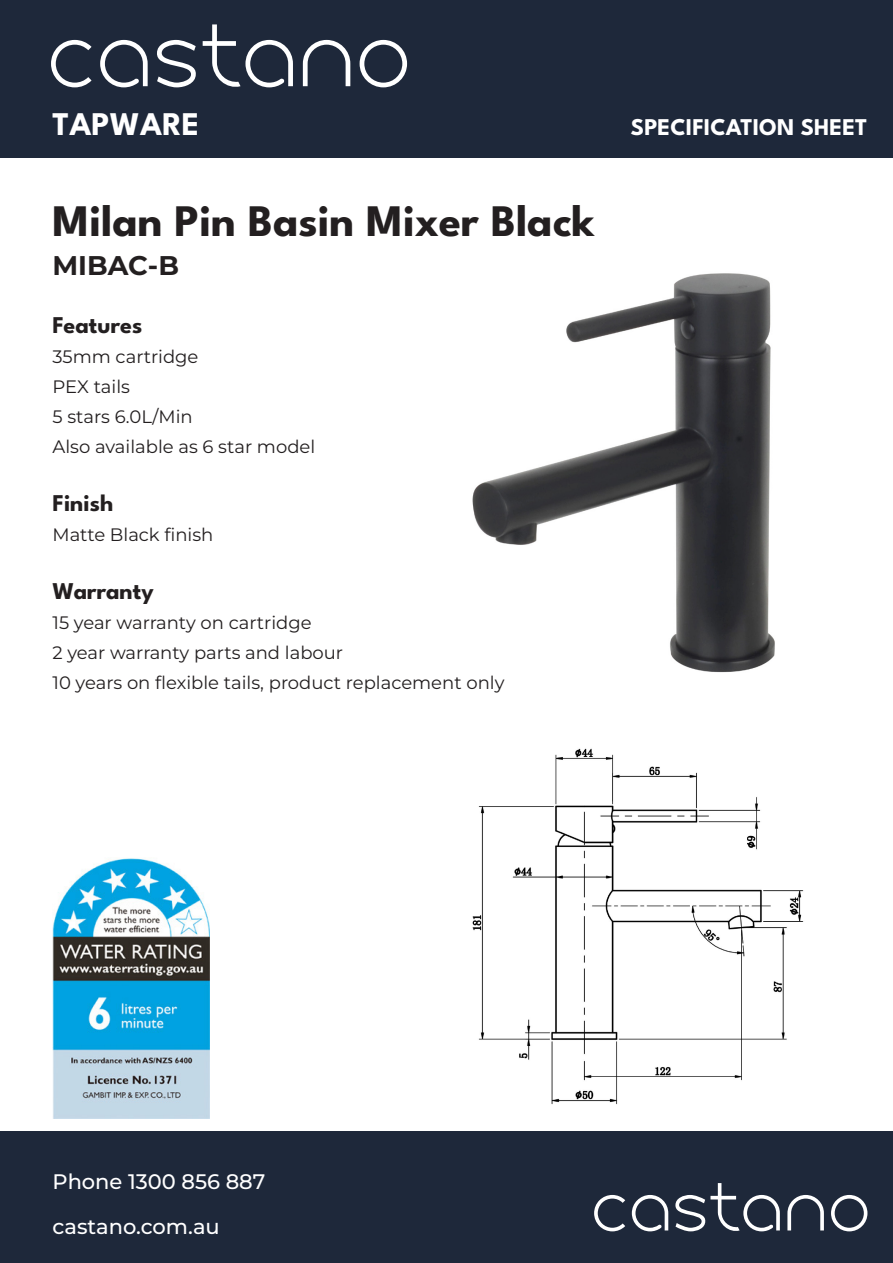
<style>
.page{position:relative;width:893px;height:1263px;background:#fff}
.page>*{position:absolute;margin:0;border:0;box-sizing:border-box;transform-origin:0 0}
.t1{font:700 45px "League Spartan";color:#231f20}
.t2{font:700 33px "League Spartan";color:#fff}
.t3{font:700 27px "Montserrat";color:#231f20}
.t4{font:700 24px "League Spartan";color:#231f20}
.t5{font:700 24px "League Spartan";color:#fff}
.t6{font:500 21px "Montserrat";color:#fff}
.t7{font:18px/30px "Montserrat";color:#231f20}
</style>
<div class="page">
<div style="left:0;top:1131px;width:893px;height:132px;background:#1e283a"></div>
<div style="left:0;top:0;width:893px;height:157px;background:#1e283a"></div>
<svg style="left:51px;top:40px;width:41px;height:47px"></svg>
<svg style="left:100px;top:40px;width:48px;height:47px"></svg>
<svg style="left:157px;top:40px;width:39px;height:47px"></svg>
<svg style="left:203px;top:24px;width:90px;height:64px"></svg>
<svg style="left:303px;top:40px;width:47px;height:46px"></svg>
<svg style="left:360px;top:40px;width:47px;height:47px"></svg>
<svg style="left:594px;top:1195px;width:31px;height:36px"></svg>
<svg style="left:632px;top:1195px;width:36px;height:36px"></svg>
<svg style="left:675px;top:1183px;width:105px;height:49px"></svg>
<svg style="left:787px;top:1195px;width:37px;height:35px"></svg>
<svg style="left:831px;top:1195px;width:36px;height:36px"></svg>
<img style="left:472px;top:273px;width:303px;height:400px">
<img style="left:472px;top:748px;width:332px;height:357px">
<img style="left:53px;top:858px;width:157px;height:260px">
<p class="t2" style="left:53px;top:98px;width:148px">TAPWARE</p>
<p class="t5" style="left:631px;top:108px;width:238px">SPECIFICATION SHEET</p>
<p class="t1" style="left:53px;top:185px;width:544px">Milan Pin Basin Mixer Black</p>
<p class="t3" style="left:53px;top:247px;width:128px">MIBAC-B</p>
<p class="t4" style="left:53px;top:306px;width:91px">Features</p>
<p class="t7" style="left:53px;top:342px;width:147px">35mm cartridge</p>
<p class="t7" style="left:53px;top:372px;width:79px">PEX tails</p>
<p class="t7" style="left:53px;top:402px;width:142px">5 stars 6.0L/Min</p>
<p class="t7" style="left:53px;top:432px;width:264px">Also available as 6 star model</p>
<p class="t4" style="left:53px;top:484px;width:62px">Finish</p>
<p class="t7" style="left:53px;top:519px;width:162px">Matte Black finish</p>
<p class="t4" style="left:53px;top:572px;width:103px">Warranty</p>
<p class="t7" style="left:53px;top:607px;width:453px">15 year warranty on cartridge<br>2 year warranty parts and labour<br>10 years on flexible tails, product replacement only</p>
<p class="t6" style="left:53px;top:1167px;width:214px">Phone 1300 856 887</p>
<p class="t6" style="left:53px;top:1212px;width:169px">castano.com.au</p>
</div>
